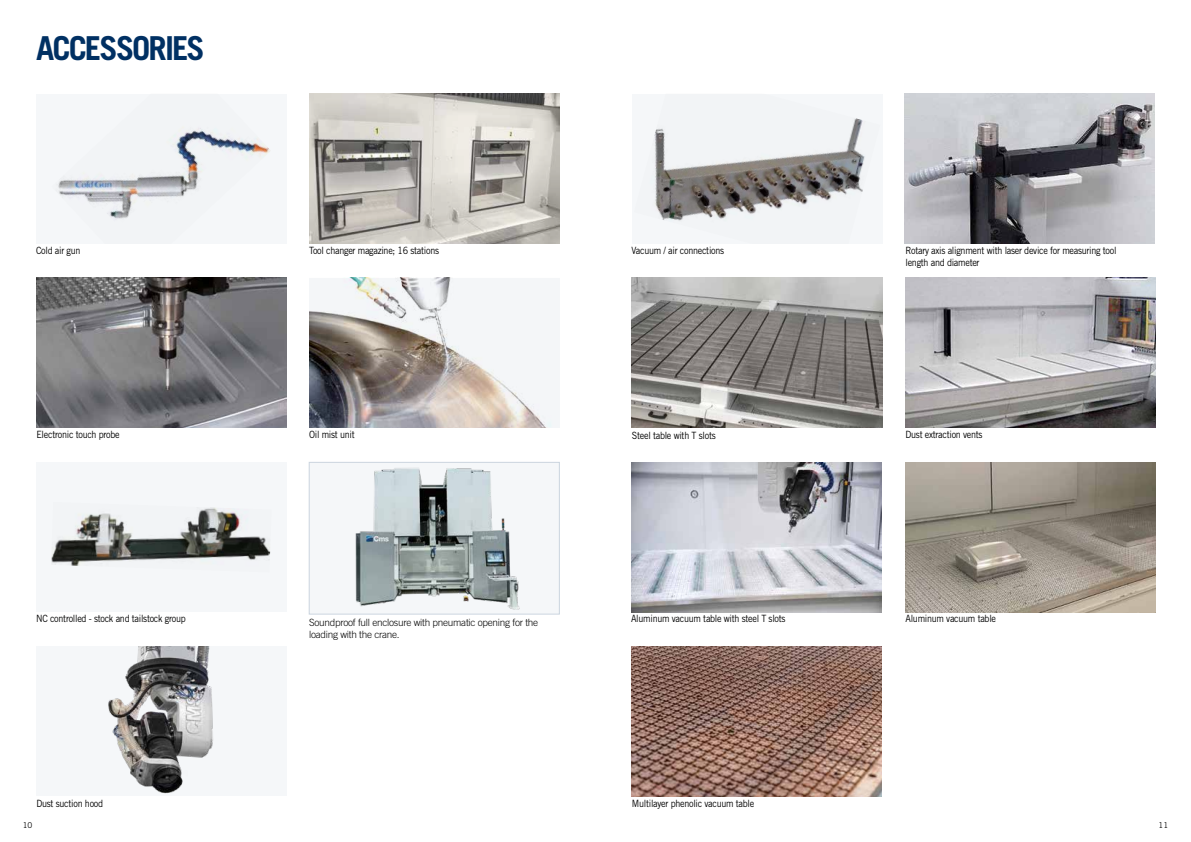
<style>
.page{position:relative;width:1191px;height:842px;background:#fff}
.page>*{position:absolute;margin:0;border:0;box-sizing:border-box;transform-origin:0 0}
.t1{font:700 33px "Trade Gothic LT Std";letter-spacing:-.06em;color:#003063}
.t2{font:10px/12px "Trade Gothic LT Std";letter-spacing:-.03em;color:#000;scale:.9 1}
.t3{font:300 10px/12px "Trade Gothic LT Std";letter-spacing:-.025em;color:#000}
.t4{font:8px "Trade Gothic LT Std";color:#000}
</style>
<div class="page">
<img style="left:36px;top:278px;width:250px;height:150px">
<div style="left:36px;top:462px;width:250px;height:150px;background:#f5f7f9"></div>
<img style="left:51px;top:507px;width:220px;height:59px">
<img style="left:631px;top:462px;width:250px;height:150px">
<img style="left:632px;top:278px;width:250px;height:150px">
<img style="left:905px;top:462px;width:250px;height:150px">
<img style="left:309px;top:278px;width:250px;height:150px">
<img style="left:905px;top:278px;width:250px;height:150px">
<div style="left:36px;top:94px;width:250px;height:150px;background:#f5f7f9"></div>
<img style="left:58px;top:127px;width:212px;height:93px">
<img style="left:634px;top:94px;width:246px;height:149px">
<img style="left:309px;top:94px;width:250px;height:150px">
<img style="left:904px;top:94px;width:251px;height:149px">
<div style="left:309px;top:462px;width:250px;height:152px;background:#f5f7f9"></div>
<img style="left:355px;top:468px;width:165px;height:142px">
<div style="left:309px;top:462px;width:250px;height:152px;border:1px solid #cbd5df"></div>
<div style="left:36px;top:646px;width:251px;height:150px;background:#f5f7f9"></div>
<img style="left:108px;top:646px;width:105px;height:148px">
<img style="left:631px;top:646px;width:250px;height:150px">
<h1 class="t1" style="left:36px;top:28px;width:170px">ACCESSORIES</h1>
<p class="t2" style="left:36px;top:244px;width:51px">Cold air gun</p>
<p class="t2" style="left:309px;top:244px;width:146px">Tool changer magazine; 16 stations</p>
<p class="t2" style="left:631px;top:244px;width:105px">Vacuum / air connections</p>
<p class="t2" style="left:905px;top:244px;width:236px">Rotary axis alignment with laser device for measuring tool length and diameter</p>
<p class="t2" style="left:36px;top:428px;width:94px">Electronic touch probe</p>
<p class="t2" style="left:309px;top:428px;width:52px">Oil mist unit</p>
<p class="t2" style="left:632px;top:430px;width:95px">Steel table with T slots</p>
<p class="t2" style="left:905px;top:428px;width:87px">Dust extraction vents</p>
<p class="t2" style="left:36px;top:612px;width:168px">NC controlled - stock and tailstock group</p>
<p class="t2" style="left:631px;top:612px;width:173px">Aluminum vacuum table with steel T slots</p>
<p class="t3" style="left:309px;top:616px;width:231px">Soundproof full enclosure with pneumatic opening for the loading with the crane.</p>
<p class="t2" style="left:36px;top:797px;width:76px">Dust suction hood</p>
<p class="t2" style="left:632px;top:797px;width:137px">Multilayer phenolic vacuum table</p>
<p class="t2" style="left:905px;top:612px;width:102px">Aluminum vacuum table</p>
<p class="t4" style="left:23px;top:820px;width:11px">10</p>
<p class="t4" style="left:1158px;top:820px;width:11px">11</p>
</div>
